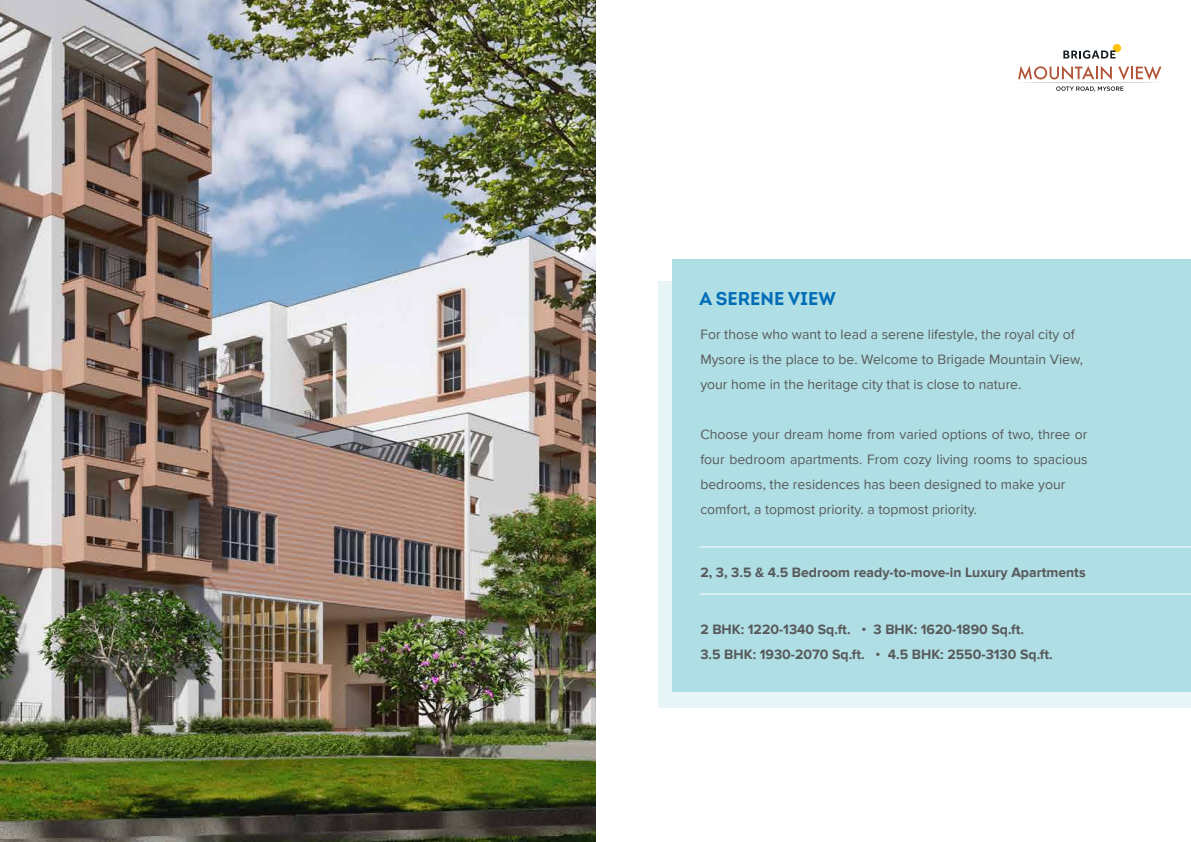
<style>
.page{position:relative;width:1191px;height:842px;background:#fff}
.page>*{position:absolute;margin:0;border:0;box-sizing:border-box;transform-origin:0 0}
.t1{font:700 18px "Intro";color:#006cb7}
.t2{font:14px/25px "Proxima Nova";color:#58595b}
.t3{font:700 14px "Proxima Nova";color:#58595b}
</style>
<div class="page">
<div style="left:657px;top:281px;width:534px;height:426px;background:#e7f5f6"></div>
<img style="left:0;top:0;width:595px;height:842px">
<svg style="left:1018px;top:66px;width:143px;height:26px"></svg>
<div style="left:1112px;top:44px;width:9px;height:8px;background:#ffc20e;border-radius:50%"></div>
<svg style="left:1063px;top:50px;width:52px;height:9px"></svg>
<div style="left:672px;top:260px;width:519px;height:432px;background:#afdfe4"></div>
<hr style="left:700px;top:546px;width:491px;height:1px;background:#fff">
<hr style="left:700px;top:594px;width:491px;height:1px;background:#fff">
<p class="t1" style="left:699px;top:288px;width:138px">A SERENE VIEW</p>
<p class="t2" style="left:700px;top:322px;width:384px">For those who want to lead a serene lifestyle, the royal city of<br>Mysore is the place to be. Welcome to Brigade Mountain View, your home in the heritage city that is close to nature.</p>
<p class="t2" style="left:700px;top:422px;width:389px">Choose your dream home from varied options of two, three or four bedroom apartments. From cozy living rooms to spacious bedrooms, the residences has been designed to make your comfort, a topmost priority. a topmost priority.</p>
<p class="t3" style="left:700px;top:565px;width:387px">2, 3, 3.5 &amp; 4.5 Bedroom ready-to-move-in Luxury Apartments</p>
<p class="t3" style="left:700px;top:621px;width:152px">2 BHK: 1220-1340 Sq.ft.</p>
<p class="t3" style="left:873px;top:621px;width:152px">3 BHK: 1620-1890 Sq.ft.</p>
<p class="t3" style="left:700px;top:646px;width:166px">3.5 BHK: 1930-2070 Sq.ft.</p>
<p class="t3" style="left:887px;top:646px;width:166px">4.5 BHK: 2550-3130 Sq.ft.</p>
</div>
